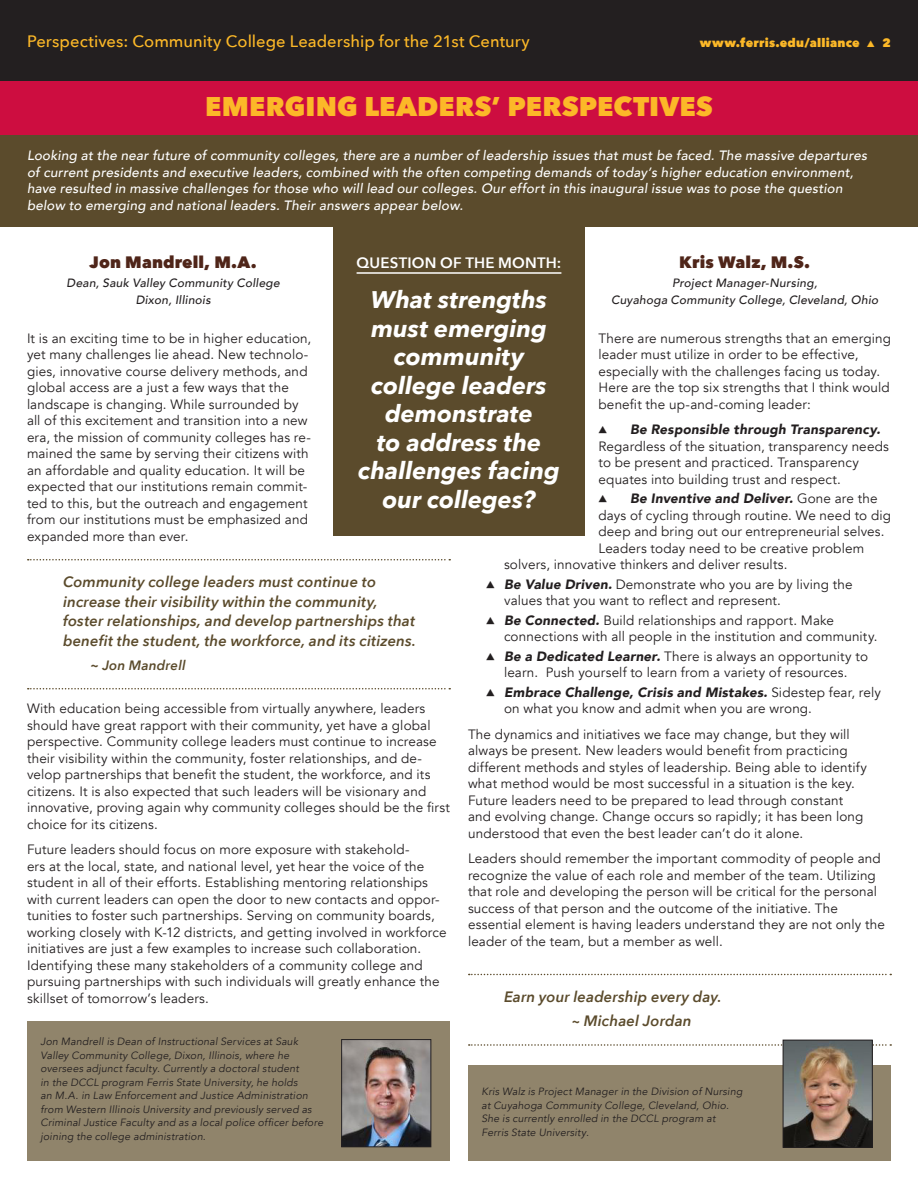
<style>
.page{position:relative;width:918px;height:1188px;background:#fff}
.page>*{position:absolute;margin:0;border:0;box-sizing:border-box;transform-origin:0 0}
.Head_2_-_yellow{font:800 27px "Avenir Next";letter-spacing:.005em;color:#fcb828}
.Q-text{font:italic 700 24px/28.5px "Avenir Next";color:#fff;text-align:center}
.t1{font:500 16.5px "Avenir Next";letter-spacing:.005em;color:#fcb828}
.head3{font:800 16.5px "Avenir Next";letter-spacing:.01em;color:#4f2519}
.Brown_Quote_with_Rul{font:italic 600 15px/19.5px "Avenir Next";letter-spacing:.01em;color:#5b4b2c}
.Q_of_the_month{font:600 15px "Avenir Next";letter-spacing:.01em;color:#fff}
.Brown_Attribute{font:italic 600 15px "Avenir Next";letter-spacing:.01em;color:#5b4b2c}
.Bodytext{font:13.5px/16.5px "Avenir";letter-spacing:.01em;color:#231f20}
.Bodytext-2{font:italic 500 13.5px/16.5px "Avenir";letter-spacing:.015em;color:#fff}
.t2{font:italic 900 13.5px "Avenir";letter-spacing:.015em;color:#231f20}
.Brown_Attribute-2{font:italic 600 13.5px "Avenir Next";letter-spacing:.01em;color:#5b4b2c}
.head3-sub{font:italic 500 12px/16.5px "Avenir";letter-spacing:.02em;color:#231f20;text-align:center}
.folio{font:800 12px "Avenir Next";letter-spacing:.02em;color:#fcb828}
.bio{font:italic 10.5px/13.5px "Avenir";letter-spacing:.02em;color:#231f20}
.s1{font-weight:900;font-style:italic}
.s2{font-weight:400;font-style:normal}
.s3{font-size:13.5px}
</style>
<div class="page">
<div style="left:0;top:81px;width:918px;height:54px;background:#cd0d40"></div>
<div style="left:27px;top:1021px;width:423px;height:140px;background:#90846b"></div>
<div style="left:468px;top:1065px;width:423px;height:96px;background:#90846b"></div>
<div style="left:0;top:0;width:918px;height:81px;background:#231f20"></div>
<svg style="left:28px;top:559px;width:422px;height:1px"></svg>
<svg style="left:28px;top:688px;width:422px;height:1px"></svg>
<svg style="left:469px;top:974px;width:422px;height:1px"></svg>
<svg style="left:469px;top:1044px;width:422px;height:2px"></svg>
<img style="left:343px;top:1041px;width:86px;height:104px">
<div style="left:341px;top:1039px;width:90px;height:108px;border:1px solid #231f20"></div>
<img style="left:785px;top:1042px;width:86px;height:104px">
<div style="left:783px;top:1040px;width:90px;height:108px;border:1px solid #231f20"></div>
<div style="left:0;top:135px;width:918px;height:91px;background:#5b4b2c"></div>
<div style="left:333px;top:225px;width:252px;height:311px;background:#5b4b2c"></div>
<hr style="left:357px;top:272px;width:204px;height:2px;background:#fff">
<p class="t1" style="left:27px;top:27px;width:504px">Perspectives: Community College Leadership for the 21st Century</p>
<p class="folio" style="left:700px;top:36px;width:193px">www.ferris.edu/alliance ▲ 2</p>
<p class="Head_2_-_yellow" style="left:205px;top:89px;width:509px">EMERGING LEADERS’ PERSPECTIVES</p>
<p class="Bodytext-2" style="left:27px;top:147px;width:842px">Looking at the near future of community colleges, there are a number of leadership issues that must be faced. The massive departures of current presidents and executive leaders, combined with the often competing demands of today’s higher education environment, have resulted in massive challenges for those who will lead our colleges. Our effort in this inaugural issue was to pose the question below to emerging and national leaders. Their answers appear below.</p>
<p class="head3" style="left:679px;top:252px;width:132px">Kris Walz, M.S.</p>
<p class="head3-sub" style="left:611px;top:275px;width:269px">Project Manager-Nursing,<br>Cuyahoga Community College, Cleveland, Ohio</p>
<p class="Bodytext" style="left:598px;top:330px;width:294px">There are numerous strengths that an emerging leader must utilize in order to be effective, especially with the challenges facing us today.<br>Here are the top six strengths that I think would benefit the up-and-coming leader:</p>
<p class="Bodytext" style="left:598px;top:422px;width:292px;text-indent:32px"><span class="s1">Be Responsible through Transparency.<br></span>Regardless of the situation, transparency needs to be present and practiced. Transparency equates into building trust and respect.</p>
<p class="t2" style="left:630px;top:488px;width:249px">Be Inventive and Deliver. <span class="s2">Gone are the</span></p>
<p class="Bodytext" style="left:598px;top:507px;width:294px">days of cycling through routine. We need to dig</p>
<p class="Bodytext" style="left:598px;top:524px;width:288px">deep and bring out our entrepreneurial selves.</p>
<p class="Bodytext" style="left:598px;top:540px;width:267px">Leaders today need to be creative problem</p>
<p class="Bodytext" style="left:504px;top:557px;width:285px">solvers, innovative thinkers and deliver results.</p>
<p class="Bodytext" style="left:504px;top:576px;width:350px"><span class="s1">Be Value Driven.</span> Demonstrate who you are by living the values that you want to reflect and represent.</p>
<p class="Bodytext" style="left:504px;top:612px;width:375px"><span class="s1">Be Connected.</span> Build relationships and rapport. Make connections with all people in the institution and community.</p>
<p class="Bodytext" style="left:504px;top:648px;width:366px"><span class="s1">Be a Dedicated Learner.</span> There is always an opportunity to learn. Push yourself to learn from a variety of resources.</p>
<p class="Bodytext" style="left:504px;top:684px;width:379px"><span class="s1">Embrace Challenge, Crisis and Mistakes.</span> Sidestep fear, rely on what you know and admit when you are wrong.</p>
<p class="Bodytext" style="left:468px;top:726px;width:401px">The dynamics and initiatives we face may change, but they will always be present. New leaders would benefit from practicing different methods and styles of leadership. Being able to identify what method would be most successful in a situation is the key.<br>Future leaders need to be prepared to lead through constant and evolving change. Change occurs so rapidly; it has been long understood that even the best leader can’t do it alone.</p>
<p class="Bodytext" style="left:468px;top:851px;width:419px">Leaders should remember the important commodity of people and recognize the value of each role and member of the team. Utilizing that role and developing the person will be critical for the personal success of that person and the outcome of the initiative. The essential element is having leaders understand they are not only the leader of the team, but a member as well.</p>
<p class="head3" style="left:90px;top:252px;width:169px">Jon Mandrell, M.A.</p>
<p class="head3-sub" style="left:67px;top:275px;width:215px">Dean, Sauk Valley Community College<br>Dixon, Illinois</p>
<p class="Bodytext" style="left:27px;top:330px;width:286px">It is an exciting time to be in higher education, yet many challenges lie ahead. New technolo&shy;gies, innovative course delivery methods, and global access are a just a few ways that the landscape is changing. While surrounded by all of this excitement and transition into a new era, the mission of community colleges has re&shy;mained the same by serving their citizens with an affordable and quality education. It will be expected that our institutions remain commit&shy;ted to this, but the outreach and engagement from our institutions must be emphasized and expanded more than ever.</p>
<p class="Brown_Quote_with_Rul" style="left:63px;top:572px;width:355px">Community college leaders must continue to increase their visibility within the community, foster relationships, and develop partnerships that benefit the student, the workforce, and its citizens.</p>
<p class="Brown_Attribute-2" style="left:90px;top:654px;width:97px">~ Jon Mandrell</p>
<p class="Bodytext" style="left:27px;top:701px;width:425px">With education being accessible from virtually anywhere, leaders should have great rapport with their community, yet have a global perspective. Community college leaders must continue to increase their visibility within the community, foster relationships, and de&shy;velop partnerships that benefit the student, the workforce, and its citizens. It is also expected that such leaders will be visionary and innovative, proving again why community colleges should be the first choice for its citizens.</p>
<p class="Bodytext" style="left:27px;top:842px;width:421px">Future leaders should focus on more exposure with stakehold-<br>ers at the local, state, and national level, yet hear the voice of the student in all of their efforts. Establishing mentoring relationships with current leaders can open the door to new contacts and oppor&shy;tunities to foster such partnerships. Serving on community boards, working closely with K-12 districts, and getting involved in workforce initiatives are just a few examples to increase such collaboration.<br>Identifying these many stakeholders of a community college and pursuing partnerships with such individuals will greatly enhance the skillset of tomorrow’s leaders.</p>
<p class="Q_of_the_month" style="left:357px;top:250px;width:206px">QUESTION OF THE MONTH:</p>
<p class="Q-text" style="left:358px;top:285px;width:203px">What strengths must emerging community college leaders demonstrate<br>to address the challenges facing our colleges?</p>
<p class="Brown_Quote_with_Rul" style="left:504px;top:987px;width:219px">Earn your leadership every day.</p>
<p class="Brown_Attribute" style="left:572px;top:1008px;width:122px"><span class="s3">~</span> Michael Jordan</p>
<p class="bio" style="left:40px;top:1035px;width:284px">Jon Mandrell is Dean of Instructional Services at Sauk Valley Community College, Dixon, Illinois, where he oversees adjunct faculty. Currently a doctoral student<br>in the DCCL program Ferris State University, he holds<br>an M.A. in Law Enforcement and Justice Administration from Western Illinois University and previously served as Criminal Justice Faculty and as a local police officer before joining the college administration.</p>
<p class="bio" style="left:482px;top:1085px;width:262px">Kris Walz is Project Manager in the Division of Nursing at Cuyahoga Community College, Cleveland, Ohio.<br>She is currently enrolled in the DCCL program at Ferris State University.</p>
</div>
